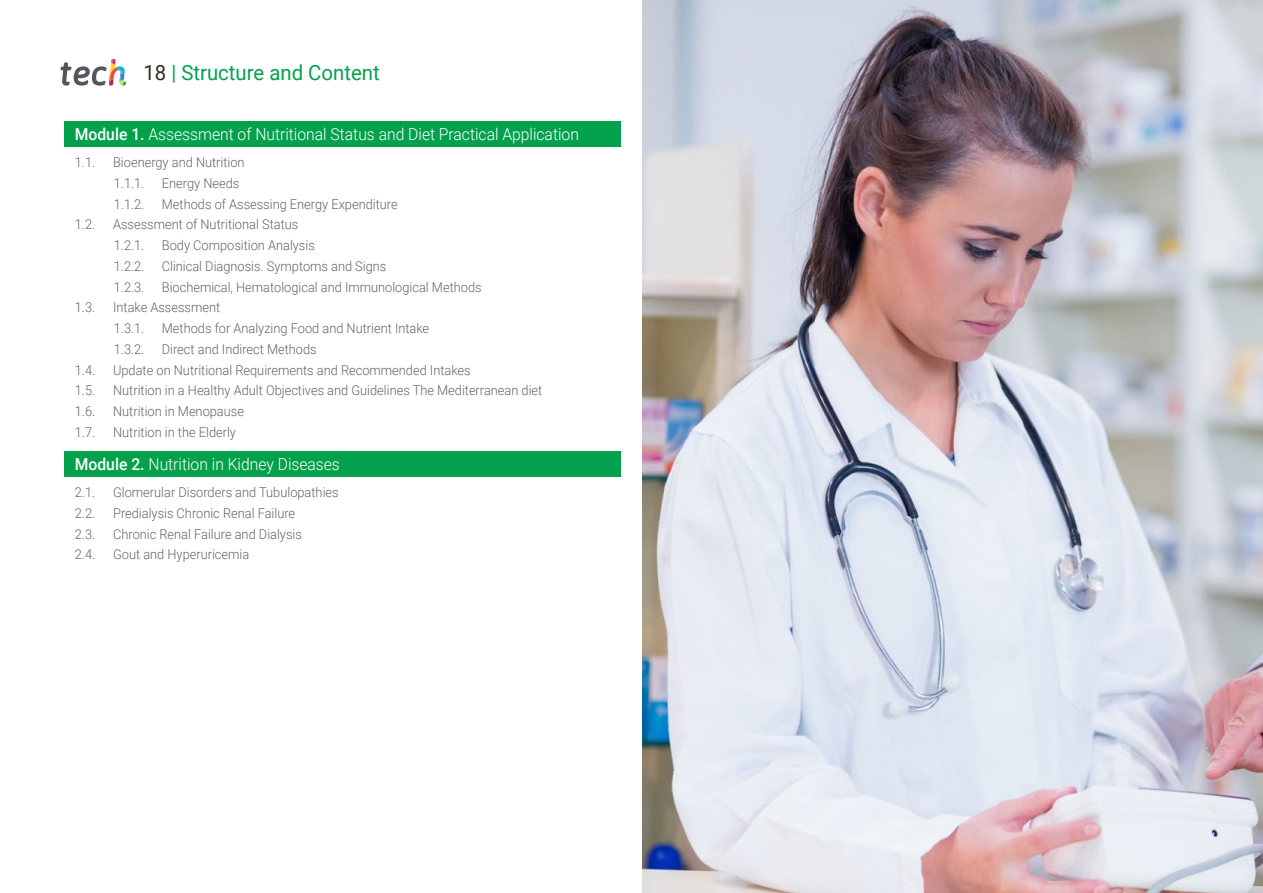
<style>
.page{position:relative;width:1263px;height:893px;background:#fff}
.page>*{position:absolute;margin:0;border:0;box-sizing:border-box;transform-origin:0 0}
.t1{font:21px "Roboto";color:#04a14d}
.t2{font:300 16.5px "Roboto";color:#fff;scale:.95 1}
.t3{font:300 13.5px/20.7px "Roboto";color:#61646a;scale:.95 1}
.s1{color:#312e20}
.s2{font-weight:500}
</style>
<div class="page">
<div style="left:64px;top:121px;width:557px;height:25px;background:#04a14d"></div>
<div style="left:64px;top:451px;width:557px;height:25px;background:#04a14d"></div>
<img style="left:642px;top:0;width:621px;height:893px">
<svg style="left:61px;top:59px;width:65px;height:27px"></svg>
<h1 class="t1" style="left:144px;top:57px;width:238px"><span class="s1">18</span> | Structure and Content</h1>
<p class="t2" style="left:75px;top:123px;width:532px"><span class="s2">Module 1.</span> Assessment of Nutritional Status and Diet Practical Application</p>
<p class="t3" style="left:75px;top:151px;width:23px">1.1.</p>
<p class="t3" style="left:113px;top:151px;width:140px">Bioenergy and Nutrition<br>1.1.1.</p>
<p class="t3" style="left:162px;top:172px;width:83px">Energy Needs</p>
<p class="t3" style="left:114px;top:193px;width:34px">1.1.2.</p>
<p class="t3" style="left:162px;top:193px;width:250px">Methods of Assessing Energy Expenditure</p>
<p class="t3" style="left:75px;top:214px;width:23px">1.2.</p>
<p class="t3" style="left:113px;top:214px;width:196px">Assessment of Nutritional Status<br>1.2.1.</p>
<p class="t3" style="left:162px;top:234px;width:163px">Body Composition Analysis</p>
<p class="t3" style="left:114px;top:255px;width:34px">1.2.2.</p>
<p class="t3" style="left:162px;top:255px;width:238px">Clinical Diagnosis. Symptoms and Signs</p>
<p class="t3" style="left:114px;top:276px;width:34px">1.2.3.</p>
<p class="t3" style="left:162px;top:276px;width:338px">Biochemical, Hematological and Immunological Methods</p>
<p class="t3" style="left:75px;top:297px;width:23px">1.3.</p>
<p class="t3" style="left:113px;top:297px;width:114px">Intake Assessment<br>1.3.1.</p>
<p class="t3" style="left:162px;top:317px;width:283px">Methods for Analyzing Food and Nutrient Intake</p>
<p class="t3" style="left:114px;top:338px;width:34px">1.3.2.</p>
<p class="t3" style="left:162px;top:338px;width:165px">Direct and Indirect Methods</p>
<p class="t3" style="left:75px;top:359px;width:23px">1.4.</p>
<p class="t3" style="left:113px;top:359px;width:378px">Update on Nutritional Requirements and Recommended Intakes</p>
<p class="t3" style="left:75px;top:380px;width:23px">1.5.</p>
<p class="t3" style="left:113px;top:380px;width:453px">Nutrition in a Healthy Adult Objectives and Guidelines The Mediterranean diet</p>
<p class="t3" style="left:75px;top:400px;width:23px">1.6.</p>
<p class="t3" style="left:113px;top:400px;width:139px">Nutrition in Menopause</p>
<p class="t3" style="left:75px;top:421px;width:23px">1.7.</p>
<p class="t3" style="left:113px;top:421px;width:131px">Nutrition in the Elderly</p>
<p class="t2" style="left:75px;top:453px;width:281px"><span class="s2">Module 2.</span> Nutrition in Kidney Diseases</p>
<p class="t3" style="left:75px;top:481px;width:23px">2.1.</p>
<p class="t3" style="left:113px;top:481px;width:239px">Glomerular Disorders and Tubulopathies</p>
<p class="t3" style="left:75px;top:502px;width:23px">2.2.</p>
<p class="t3" style="left:113px;top:502px;width:193px">Predialysis Chronic Renal Failure</p>
<p class="t3" style="left:75px;top:523px;width:23px">2.3.</p>
<p class="t3" style="left:113px;top:523px;width:200px">Chronic Renal Failure and Dialysis</p>
<p class="t3" style="left:75px;top:544px;width:23px">2.4.</p>
<p class="t3" style="left:113px;top:544px;width:145px">Gout and Hyperuricemia</p>
</div>
